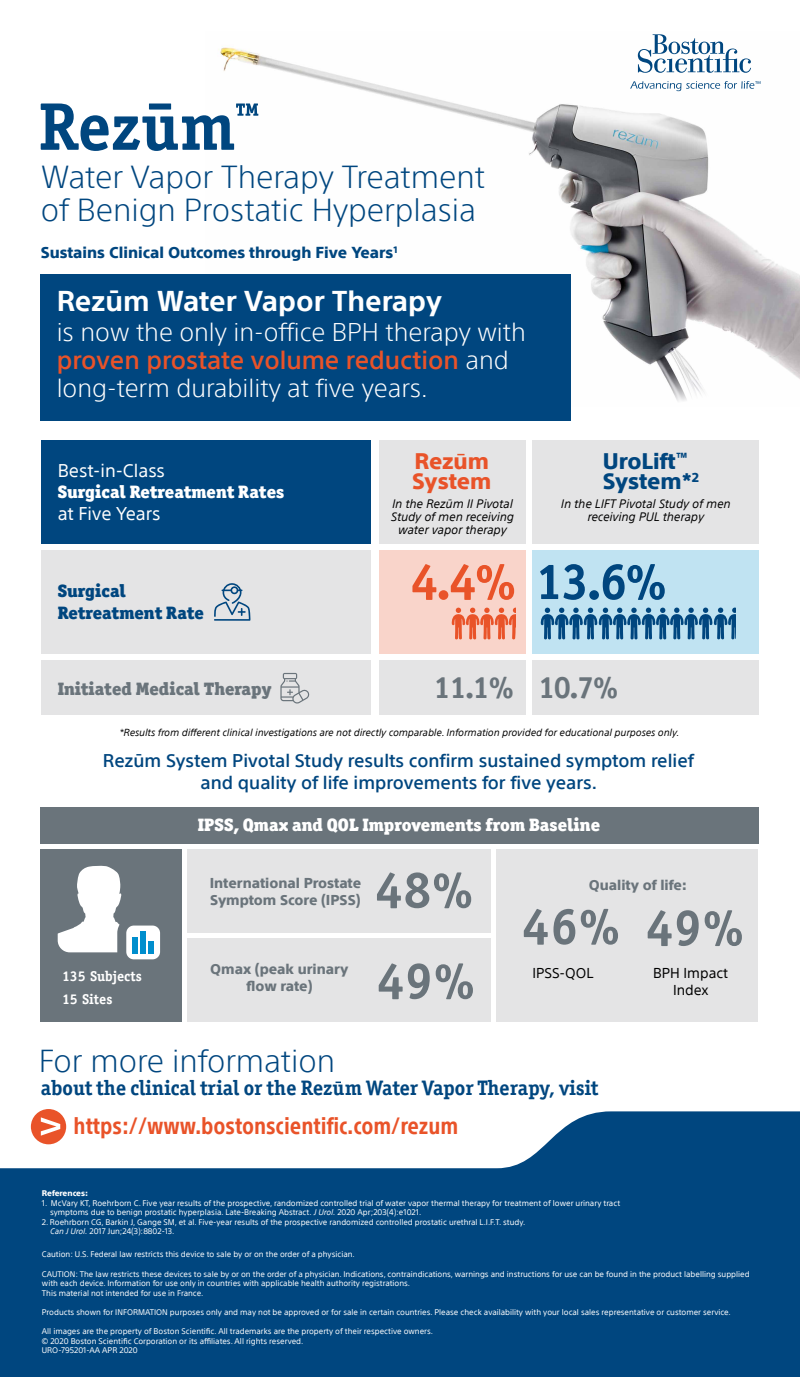
<style>
.page{position:relative;width:800px;height:1377px;background:#fff}
.page>*{position:absolute;margin:0;border:0;box-sizing:border-box;transform-origin:0 0}
.t1{font:700 51px "Officina Serif";color:#6a747b}
.t2{font:700 51px "Officina Serif";color:#00467f}
.t3{font:300 31.1px/33.2px "SST";color:#00467f}
.t4{font:300 31px "SST";color:#00467f}
.t5{font:700 31px "Officina Serif";color:#6a747b}
.t6{font:700 28px "SST";color:#fff}
.t7{font:300 25px/28px "SST";color:#fff}
.t8{font:700 condensed 23px "SST";color:#e95329}
.t9{font:800 22px/20px "SST";color:#00467f}
.t10{font:800 22px/20px "SST";color:#e95329}
.t11{font:700 21px "Officina Ser ITC Std";color:#00467f}
.t12{font:500 18px/21.6px "SST";color:#00467f;text-align:center}
.t13{font:900 18px "Officina Ser ITC Std";color:#fff}
.t14{font:18px "SST";color:#fff}
.t15{font:900 18px/21.6px "Officina Ser ITC Std";color:#00467f}
.t16{font:900 18px "Officina Ser ITC Std";color:#6a747b}
.t17{font:800 15.5px "SST";color:#00467f}
.t18{font:700 14.3px/22.3px "Officina Serif";color:#fff}
.t19{font:800 14px/16.8px "SST";color:#6a747b}
.t20{font:14px/16.8px "SST";color:#000;text-align:center}
.t21{font:italic 12px/13px "SST";color:#000;text-align:center}
.t22{font:italic 10px "SST";color:#000}
.t23{font:8px/9.6px "SST";color:#fff}
.t24{font:800 8px "SST";color:#fff}
.s1{font-weight:500;color:#e95329}
.s2{color:#e95329}
.s3{font-style:italic}
</style>
<div class="page">
<img style="left:218px;top:47px;width:582px;height:332px">
<div style="left:40px;top:274px;width:531px;height:147px;background:#00467f"></div>
<svg style="left:29px;top:1107px;width:39px;height:39px"></svg>
<div style="left:28px;top:1106px;width:41px;height:41px;border:3px solid #fff;border-radius:50%"></div>
<svg style="left:0;top:1111px;width:800px;height:266px;background:#256091"></svg>
<svg style="left:638px;top:34px;width:113px;height:39px"></svg>
<svg style="left:630px;top:81px;width:131px;height:10px"></svg>
<svg style="left:41px;top:103px;width:217px;height:48px"></svg>
<svg style="left:644px;top:361px;width:89px;height:40px"></svg>
<div style="left:187px;top:849px;width:304px;height:83px;background:#e4e4e5"></div>
<div style="left:40px;top:807px;width:718px;height:37px;background:#6a747b"></div>
<div style="left:497px;top:849px;width:261px;height:172px;background:#e4e4e5"></div>
<div style="left:187px;top:938px;width:304px;height:83px;background:#e4e4e5"></div>
<div style="left:379px;top:551px;width:147px;height:103px;background:#f9d4ca"></div>
<div style="left:379px;top:441px;width:147px;height:103px;background:#e4e4e5"></div>
<div style="left:532px;top:551px;width:226px;height:103px;background:#c0e3f2"></div>
<div style="left:532px;top:441px;width:226px;height:103px;background:#e4e4e5"></div>
<div style="left:41px;top:660px;width:330px;height:54px;background:#e4e4e5"></div>
<div style="left:41px;top:551px;width:330px;height:103px;background:#e4e4e5"></div>
<div style="left:379px;top:660px;width:147px;height:54px;background:#e4e4e5"></div>
<div style="left:532px;top:660px;width:226px;height:54px;background:#e4e4e5"></div>
<div style="left:41px;top:441px;width:330px;height:103px;background:#00467f"></div>
<div style="left:40px;top:849px;width:141px;height:172px;background:#6a747b"></div>
<svg style="left:58px;top:865px;width:64px;height:87px"></svg>
<div style="left:122px;top:921px;width:43px;height:43px;background:#fff;border-radius:12px"></div>
<div style="left:117px;top:916px;width:52px;height:52px;border:9px solid #6a747b;border-radius:12px"></div>
<div style="left:132px;top:937px;width:6px;height:16px;background:#008ecd"></div>
<div style="left:141px;top:931px;width:5px;height:22px;background:#008ecd"></div>
<div style="left:148px;top:941px;width:6px;height:12px;background:#008ecd"></div>
<svg style="left:540px;top:607px;width:196px;height:33px"></svg>
<svg style="left:451px;top:608px;width:64px;height:32px"></svg>
<svg style="left:214px;top:583px;width:36px;height:38px"></svg>
<svg style="left:280px;top:673px;width:30px;height:31px"></svg>
<h2 class="t3" style="left:41px;top:160px;width:446px">Water Vapor Therapy Treatment of Benign Prostatic Hyperplasia</h2>
<h3 class="t17" style="left:41px;top:243px;width:358px">Sustains Clinical Outcomes through Five Years<sup>1</sup></h3>
<h3 class="t6" style="left:57px;top:285px;width:387px">Rezūm Water Vapor Therapy</h3>
<h3 class="t7" style="left:57px;top:318px;width:471px">is now the only in-office BPH therapy with <span class="s1">proven prostate volume reduction</span> and long-term durability at five years.</h3>
<h3 class="t14" style="left:58px;top:460px;width:109px">Best-in-Class</h3>
<h3 class="t13" style="left:58px;top:480px;width:228px">Surgical Retreatment Rates</h3>
<h3 class="t14" style="left:58px;top:503px;width:105px">at Five Years</h3>
<h3 class="t15" style="left:58px;top:580px;width:148px">Surgical<br>Retreatment Rate</h3>
<h3 class="t10" style="left:412px;top:451px;width:80px">Rezum<br>System</h3>
<h3 class="t9" style="left:603px;top:451px;width:98px">UroLift<sup>™<br></sup>System*<sup>2</sup></h3>
<h3 class="t21" style="left:391px;top:497px;width:125px">In the Rezūm II Pivotal<br>Study of men receiving water vapor therapy</h3>
<h3 class="t21" style="left:561px;top:497px;width:171px">In the LIFT Pivotal Study of men receiving PUL therapy</h3>
<h1 class="t2" style="left:410px;top:550px;width:259px"><span class="s2">4.4%</span> 13.6%</h1>
<h3 class="t5" style="left:434px;top:668px;width:187px">11.1% 10.7%</h3>
<h3 class="t16" style="left:58px;top:677px;width:215px">Initiated Medical Therapy</h3>
<p class="t22" style="left:119px;top:726px;width:561px">*Results from different clinical investigations are not directly comparable. Information provided for educational purposes only.</p>
<h3 class="t12" style="left:103px;top:750px;width:593px">Rezūm System Pivotal Study results confirm sustained symptom relief and quality of life improvements for five years.</h3>
<h3 class="t13" style="left:198px;top:812px;width:404px">IPSS, Qmax and QOL Improvements from Baseline</h3>
<h3 class="t18" style="left:62px;top:965px;width:81px">135 Subjects<br>15 Sites</h3>
<h3 class="t19" style="left:210px;top:874px;width:153px">International Prostate<br>Symptom Score (IPSS)</h3>
<h1 class="t1" style="left:375px;top:858px;width:101px">48%</h1>
<h3 class="t19" style="left:210px;top:961px;width:140px;text-align:center">Qmax (peak urinary flow rate)</h3>
<h1 class="t1" style="left:376px;top:949px;width:101px">49%</h1>
<h3 class="t4" style="left:39px;top:1043px;width:298px">For more information</h3>
<h3 class="t19" style="left:589px;top:876px;width:100px">Quality of life:</h3>
<h1 class="t1" style="left:522px;top:895px;width:225px">46% 49%</h1>
<h3 class="t20" style="left:532px;top:965px;width:63px">IPSS-QOL</h3>
<h3 class="t20" style="left:653px;top:965px;width:77px">BPH Impact<br>Index</h3>
<h3 class="t11" style="left:41px;top:1075px;width:559px">about the clinical trial or the Rezum Water Vapor Therapy, visit</h3>
<h3 class="t8" style="left:74px;top:1112px;width:386px">https://www.bostonscientific.com/rezum</h3>
<p class="t24" style="left:42px;top:1188px;width:48px">References:</p>
<p class="t23" style="left:50px;top:1198px;width:572px;text-indent:-8px">1. McVary KT, Roehrborn C. Five year results of the prospective, randomized controlled trial of water vapor thermal therapy for treatment of lower urinary tract symptoms due to benign prostatic hyperplasia. Late-Breaking Abstract. <span class="s3">J Urol.</span> 2020 Apr;203(4):e1021.</p>
<p class="t23" style="left:50px;top:1217px;width:477px;text-indent:-8px">2. Roehrborn CG, Barkin J, Gange SM, et al. Five-year results of the prospective randomized controlled prostatic urethral L.I.F.T. study.<br><span class="s3">Can J Urol.</span> 2017 Jun;24(3):8802-13.</p>
<p class="t23" style="left:42px;top:1250px;width:314px">Caution: U.S. Federal law restricts this device to sale by or on the order of a physician.</p>
<p class="t23" style="left:42px;top:1269px;width:709px">CAUTION: The law restricts these devices to sale by or on the order of a physician. Indications, contraindications, warnings and instructions for use can be found in the product labelling supplied with each device. Information for use only in countries with applicable health authority registrations.<br>This material not intended for use in France.</p>
<p class="t23" style="left:42px;top:1307px;width:690px">Products shown for INFORMATION purposes only and may not be approved or for sale in certain countries. Please check availability with your local sales representative or customer service.</p>
<p class="t23" style="left:42px;top:1326px;width:393px">All images are the property of Boston Scientific. All trademarks are the property of their respective owners. © 2020 Boston Scientific Corporation or its affiliates. All rights reserved.<br>URO-795201-AA APR 2020</p>
</div>
